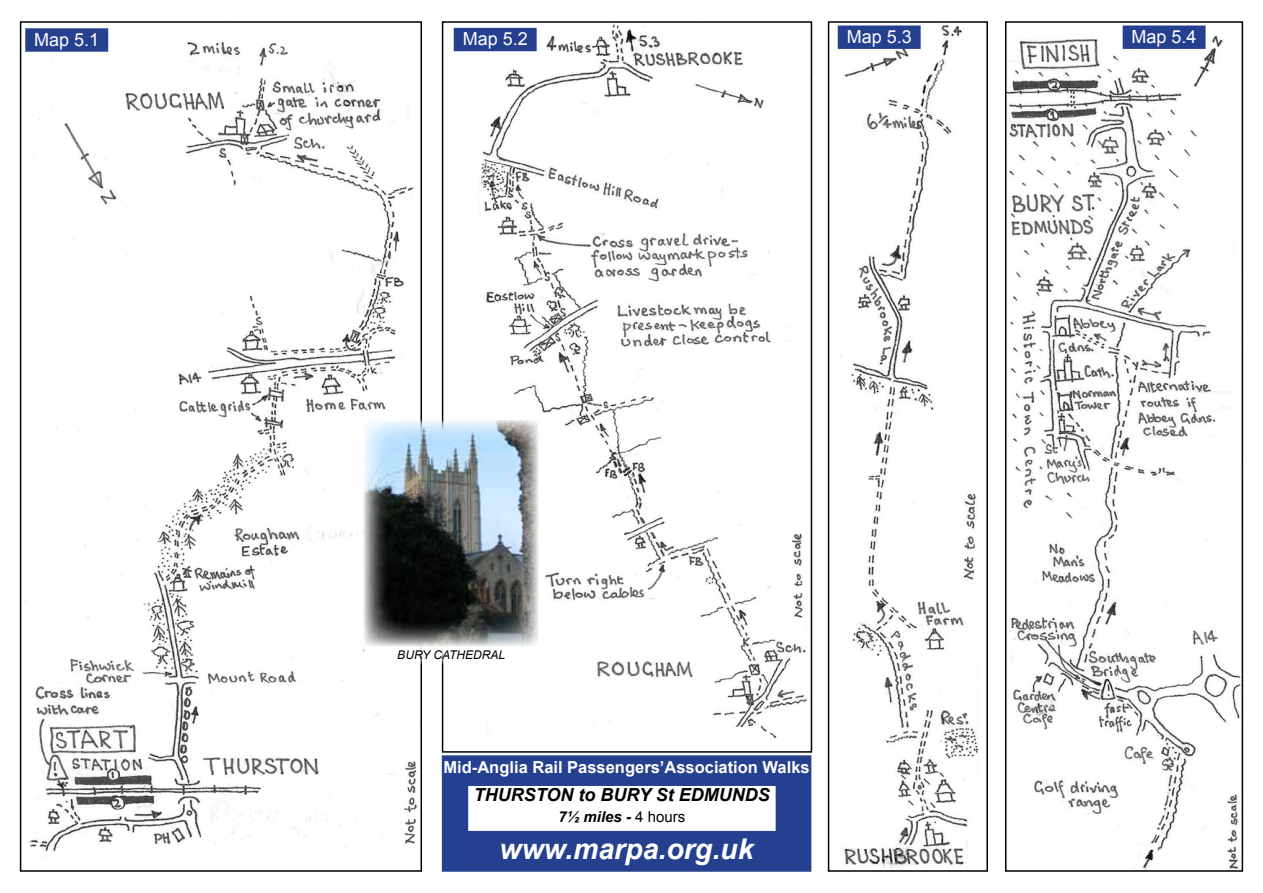
<style>
.page{position:relative;width:1263px;height:893px;background:#fff}
.page>*{position:absolute;margin:0;border:0;box-sizing:border-box;transform-origin:0 0}
.t1{font:italic 700 28.5px "Arial";color:#fff}
.t2{font:18px "Arial";color:#fff}
.t3{font:italic 700 18px "Arial";color:#000}
.t4{font:700 16.5px "Arial";color:#fff}
.t5{font:italic 700 15px "Arial";color:#000}
.t6{font:italic 12px "Arial";color:#000}
.s1{font-weight:400;font-style:normal}
</style>
<div class="page">
<div style="left:443px;top:756px;width:368px;height:115px;background:#25408f"></div>
<div style="left:442px;top:755px;width:369px;height:117px;border:2px solid #25408f"></div>
<img style="left:26px;top:28px;width:391px;height:824px">
<img style="left:478px;top:24px;width:329px;height:714px">
<div style="left:442px;top:21px;width:370px;height:732px;border:2px solid #000"></div>
<img style="left:839px;top:24px;width:140px;height:844px">
<div style="left:828px;top:21px;width:160px;height:851px;border:2px solid #000"></div>
<div style="left:26px;top:29px;width:81px;height:22px;background:#25408f"></div>
<div style="left:25px;top:28px;width:83px;height:24px;border:2px solid #25408f"></div>
<div style="left:454px;top:29px;width:82px;height:21px;background:#25408f"></div>
<div style="left:454px;top:28px;width:83px;height:23px;border:2px solid #25408f"></div>
<div style="left:838px;top:26px;width:82px;height:22px;background:#25408f"></div>
<div style="left:838px;top:26px;width:83px;height:23px;border:2px solid #25408f"></div>
<div style="left:469px;top:787px;width:306px;height:43px;background:#fff"></div>
<div style="left:468px;top:786px;width:308px;height:45px;border:2px solid #fff"></div>
<img style="left:1008px;top:27px;width:232px;height:842px">
<div style="left:1005px;top:21px;width:238px;height:851px;border:2px solid #000"></div>
<div style="left:1123px;top:26px;width:82px;height:22px;background:#25408f"></div>
<div style="left:1123px;top:26px;width:82px;height:23px;border:2px solid #25408f"></div>
<div style="left:405px;top:420px;width:57px;height:244px;background:#fff"></div>
<img style="left:364px;top:420px;width:175px;height:226px">
<p class="t2" style="left:34px;top:28px;width:67px">Map 5.1</p>
<p class="t2" style="left:463px;top:27px;width:67px">Map 5.2</p>
<p class="t2" style="left:847px;top:25px;width:67px">Map 5.3</p>
<p class="t2" style="left:1131px;top:25px;width:67px">Map 5.4</p>
<p class="t6" style="left:397px;top:647px;width:109px">BURY CATHEDRAL</p>
<p class="t4" style="left:443px;top:757px;width:368px">Mid-Anglia Rail Passengers’Association Walks</p>
<p class="t3" style="left:474px;top:783px;width:298px">THURSTON to BURY St EDMUNDS</p>
<p class="t5" style="left:558px;top:807px;width:128px">7½ miles - <span class="s1">4 hours</span></p>
<h1 class="t1" style="left:500px;top:830px;width:255px">www.marpa.org.uk</h1>
</div>
